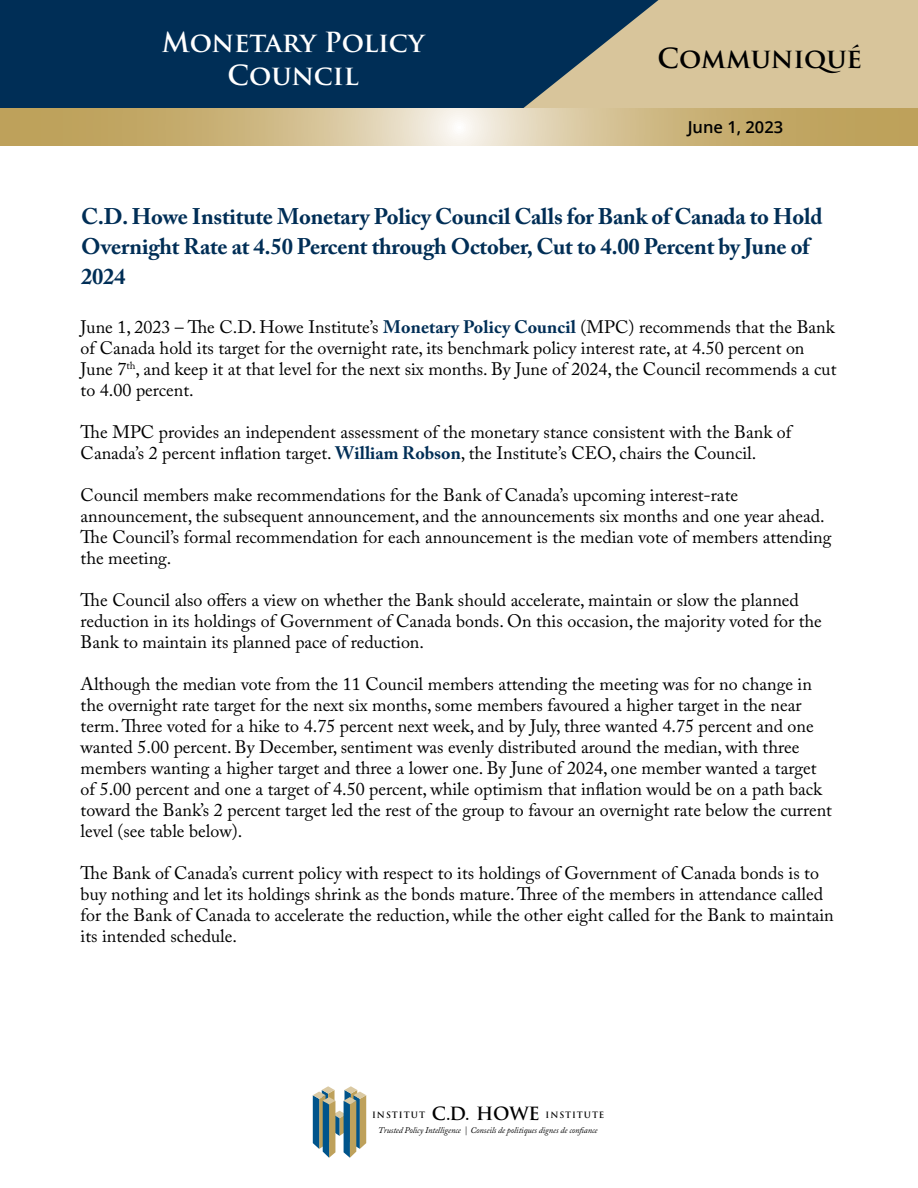
<style>
.page{position:relative;width:918px;height:1188px;background:#fff}
.page>*{position:absolute;margin:0;border:0;box-sizing:border-box;transform-origin:0 0}
.t1{font:700 27px/33px "Trajan Pro";color:#fff;text-align:center}
.t2{font:700 27px "Trajan Pro";letter-spacing:-.01em;color:#000}
.t3{font:700 22.5px/30px "Adobe Caslon Pro";letter-spacing:-.01em;color:#002e56}
.t4{font:18px/21px "Adobe Caslon Pro";color:#000}
.t5{font:600 16.5px "Open Sans";color:#000}
.t6{font:italic 8.7px "Adobe Caslon Pro";letter-spacing:-.01em;color:#000}
.t7{font:700 8.55px "Trajan";letter-spacing:.11em;color:#000}
.s1{font-weight:700;color:#002e56}
.s2{font-size:17.7px}
</style>
<div class="page">
<div style="left:0;top:0;width:664px;height:108px;background:#002e56"></div>
<svg style="left:524px;top:0;width:394px;height:108px"></svg>
<svg style="left:0;top:108px;width:918px;height:38px;background:#cfba88"></svg>
<svg style="left:313px;top:1086px;width:53px;height:72px"></svg>
<h1 class="t1" style="left:162px;top:27px;width:264px">Monetary Policy<br>Council</h1>
<h1 class="t2" style="left:657px;top:42px;width:206px">Communiqué</h1>
<p class="t5" style="left:688px;top:116px;width:97px">June 1, 2023</p>
<p class="t3" style="left:81px;top:201px;width:743px">C.D. Howe Institute Monetary Policy Council Calls for Bank of Canada to Hold<br>Overnight Rate at 4.50 Percent through October, Cut to 4.00 Percent by June of<br>2024</p>
<p class="t4" style="left:81px;top:316px;width:757px">June 1, 2023 – The C.D. Howe Institute’s <span class="s1">Monetary Policy Council</span> (MPC) recommends that the Bank of Canada hold its target for the overnight rate, its benchmark policy interest rate, at 4.50 percent on June 7<sup>th</sup>, and keep it at that level for the next six months. By June of 2024, the Council recommends a cut to 4.00 percent.</p>
<p class="t4" style="left:81px;top:421px;width:712px">The MPC provides an independent assessment of the monetary stance consistent with the Bank of<br>Canada’s 2 percent inflation target. <span class="s1">William Robson</span>, the Institute’s CEO, chairs the Council.</p>
<p class="t4" style="left:81px;top:484px;width:752px">Council members make recommendations for the Bank of Canada’s upcoming interest-rate announcement, the subsequent announcement, and the announcements six months and one year ahead.<br>The Council’s formal recommendation for each announcement is the median vote of members attending the meeting.</p>
<p class="t4" style="left:81px;top:589px;width:743px">The Council also offers a view on whether the Bank should accelerate, maintain or slow the planned reduction in its holdings of Government of Canada bonds. On this occasion, the majority voted for the<br>Bank to maintain its planned pace of reduction.</p>
<p class="t4" style="left:81px;top:673px;width:753px">Although the median vote from the 11 Council members attending the meeting was for no change in the overnight rate target for the next six months, some members favoured a higher target in the near term. Three voted for a hike to 4.75 percent next week, and by July, three wanted 4.75 percent and one wanted 5.00 percent. By December, sentiment was evenly distributed around the median, with three members wanting a higher target and three a lower one. By June of 2024, one member wanted a target of 5.00 percent and one a target of 4.50 percent, while optimism that inflation would be on a path back toward the Bank’s 2 percent target led the rest of the group to favour an overnight rate below the current level (see table below).</p>
<p class="t4" style="left:81px;top:862px;width:755px">The Bank of Canada’s current policy with respect to its holdings of Government of Canada bonds is to buy nothing and let its holdings shrink as the bonds mature. Three of the members in attendance called for the Bank of Canada to accelerate the reduction, while the other eight called for the Bank to maintain its intended schedule.</p>
<p class="t7" style="left:372px;top:1109px;width:234px">INSTITUT <span class="s2">C.D. HOWE</span> INSTITUTE</p>
<p class="t6" style="left:378px;top:1125px;width:221px">Trusted Policy Intelligence | Conseils de politiques dignes de con ance</p>
</div>
